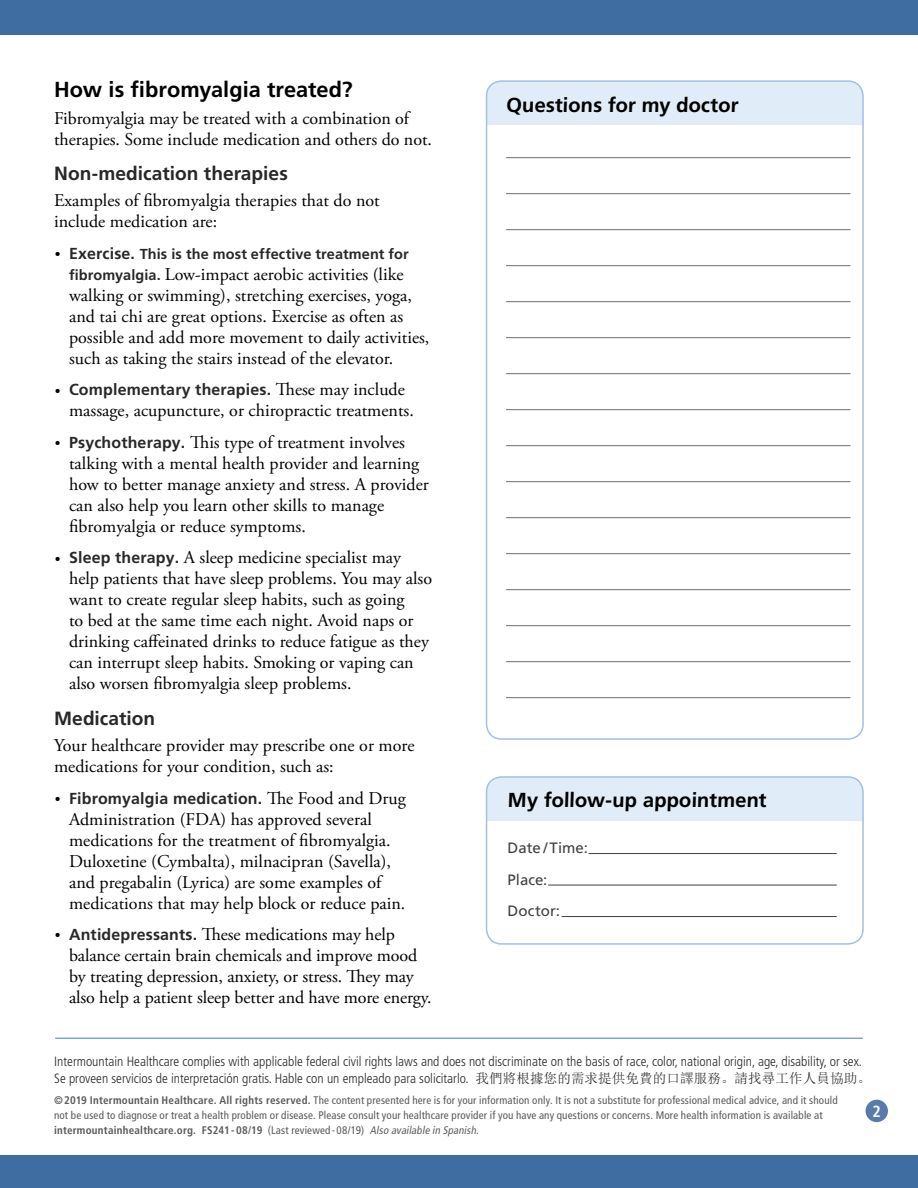
<style>
.page{position:relative;width:918px;height:1188px;background:#fff}
.page>*{position:absolute;margin:0;border:0;box-sizing:border-box;transform-origin:0 0}
.Level_1__h2{font:700 21.75px "Frutiger LT Std";color:#000}
.Main_table{font:700 20.25px "Frutiger LT Std";color:#000}
.Level_2__h3{font:700 19.2px "Frutiger LT Std";color:#292829}
.Main_tight_1{font:18px/21px "Adobe Garamond Pro";color:#000}
.Page_Number{font:700 condensed 16.2px "Frutiger LT Std";color:#fff}
.t1{font:700 15.9px "Frutiger LT Std";letter-spacing:.01em;color:#292829}
.Main_table-2{font:15px "Frutiger LT Std";letter-spacing:.005em;color:#414042}
.t2{font:700 14.4px "Frutiger LT Std";letter-spacing:.01em;color:#292829}
.t3{font:300 condensed 13.5px/16.5px "Frutiger LT Std";color:#292829}
.Footer___h6{font:condensed 10.95px/15px "Frutiger LT Std";letter-spacing:.015em;color:#58595b}
.s1{font-family:"Adobe Garamond Pro";font-weight:400;font-size:15px;color:#000}
.s2{font-size:15.9px}
.s3{font-family:"Frutiger LT Std";font-weight:700;font-size:14.4px;color:#292829}
.s4{font-family:"Adobe Garamond Pro";font-weight:400;font-size:18px;color:#000}
.s5{font-size:15px}
.s6{font-family:"Frutiger LT Std";font-weight:700;font-size:15.9px;color:#292829}
.s7{font-family:"Sim Sun";font-weight:400;font-stretch:normal}
.s8{font-weight:700}
.s9{font-style:italic;color:#5d5d60}
</style>
<div class="page">
<div style="left:0;top:0;width:918px;height:35px;background:#3f6ca1"></div>
<div style="left:0;top:1156px;width:918px;height:32px;background:#3f6ca1"></div>
<div style="left:866px;top:1100px;width:22px;height:22px;background:#587bac;border-radius:50%"></div>
<hr style="left:55px;top:1038px;width:808px;height:1px;background:#7ba6d8">
<div style="left:487px;top:81px;width:376px;height:43px;background:#e0ecf8"></div>
<div style="left:486px;top:80px;width:378px;height:660px;border:2px solid #a4bfe4;border-radius:15px"></div>
<hr style="left:506px;top:157px;width:344px;height:1px;background:#6d6e71">
<hr style="left:506px;top:193px;width:344px;height:1px;background:#6d6e71">
<hr style="left:506px;top:229px;width:344px;height:1px;background:#6d6e71">
<hr style="left:506px;top:265px;width:344px;height:1px;background:#6d6e71">
<hr style="left:506px;top:301px;width:344px;height:1px;background:#6d6e71">
<hr style="left:506px;top:337px;width:344px;height:1px;background:#6d6e71">
<hr style="left:506px;top:373px;width:344px;height:1px;background:#6d6e71">
<hr style="left:506px;top:409px;width:344px;height:1px;background:#6d6e71">
<hr style="left:506px;top:445px;width:344px;height:1px;background:#6d6e71">
<hr style="left:506px;top:481px;width:344px;height:1px;background:#6d6e71">
<hr style="left:506px;top:517px;width:344px;height:1px;background:#6d6e71">
<hr style="left:506px;top:553px;width:344px;height:1px;background:#6d6e71">
<hr style="left:506px;top:589px;width:344px;height:1px;background:#6d6e71">
<hr style="left:506px;top:625px;width:344px;height:1px;background:#6d6e71">
<hr style="left:506px;top:661px;width:344px;height:1px;background:#6d6e71">
<hr style="left:506px;top:697px;width:344px;height:1px;background:#6d6e71">
<div style="left:487px;top:777px;width:376px;height:43px;background:#e0ecf8"></div>
<div style="left:486px;top:776px;width:378px;height:169px;border:2px solid #a4bfe4;border-radius:15px"></div>
<hr style="left:589px;top:853px;width:248px;height:1px;background:#414042">
<hr style="left:548px;top:885px;width:289px;height:1px;background:#414042">
<hr style="left:562px;top:916px;width:275px;height:1px;background:#414042">
<p class="Level_1__h2" style="left:54px;top:77px;width:300px">How is fibromyalgia treated?</p>
<p class="Main_tight_1" style="left:54px;top:108px;width:379px">Fibromyalgia may be treated with a combination of therapies. Some include medication and others do not.</p>
<p class="Level_2__h3" style="left:54px;top:162px;width:235px">Non-medication therapies</p>
<p class="Main_tight_1" style="left:54px;top:191px;width:327px">Examples of fibromyalgia therapies that do not include medication are:</p>
<p class="t2" style="left:55px;top:245px;width:355px"><span class="s1">•</span> <span class="s2">Exercise.</span> This is the most effective treatment for</p>
<p class="Main_tight_1" style="left:69px;top:264px;width:362px"><span class="s3">fibromyalgia.</span> Low-impact aerobic activities (like walking or swimming), stretching exercises, yoga, and tai chi are great options. Exercise as often as possible and add more movement to daily activities, such as taking the stairs instead of the elevator.</p>
<p class="t1" style="left:55px;top:381px;width:352px"><span class="s1">•</span> Complementary therapies. <span class="s4">These may include</span></p>
<p class="Main_tight_1" style="left:69px;top:401px;width:346px">massage, acupuncture, or chiropractic treatments.</p>
<p class="Main_tight_1" style="left:69px;top:432px;width:361px;text-indent:-14px"><span class="s5">•</span> <span class="s6">Psychotherapy.</span> This type of treatment involves talking with a mental health provider and learning how to better manage anxiety and stress. A provider can also help you learn other skills to manage fibromyalgia or reduce symptoms.</p>
<p class="Main_tight_1" style="left:69px;top:548px;width:365px;text-indent:-14px"><span class="s5">•</span> <span class="s6">Sleep therapy.</span> A sleep medicine specialist may help patients that have sleep problems. You may also want to create regular sleep habits, such as going<br>to bed at the same time each night. Avoid naps or drinking caffeinated drinks to reduce fatigue as they can interrupt sleep habits. Smoking or vaping can also worsen fibromyalgia sleep problems.</p>
<p class="Level_2__h3" style="left:54px;top:707px;width:103px">Medication</p>
<p class="Main_tight_1" style="left:54px;top:736px;width:362px">Your healthcare provider may prescribe one or more medications for your condition, such as:</p>
<p class="t1" style="left:55px;top:789px;width:353px"><span class="s1">•</span> Fibromyalgia medication. <span class="s4">The Food and Drug</span></p>
<p class="Main_tight_1" style="left:69px;top:809px;width:338px">Administration (FDA) has approved several medications for the treatment of fibromyalgia.<br>Duloxetine (Cymbalta), milnacipran (Savella), and pregabalin (Lyrica) are some examples of medications that may help block or reduce pain.</p>
<p class="Main_tight_1" style="left:69px;top:925px;width:364px;text-indent:-14px"><span class="s5">•</span> <span class="s6">Antidepressants.</span> These medications may help balance certain brain chemicals and improve mood by treating depression, anxiety, or stress. They may also help a patient sleep better and have more energy.</p>
<p class="Main_table" style="left:506px;top:93px;width:235px">Questions for my doctor</p>
<p class="Main_table" style="left:508px;top:788px;width:261px">My follow-up appointment</p>
<p class="Main_table-2" style="left:508px;top:839px;width:82px">Date / Time:</p>
<p class="Main_table-2" style="left:508px;top:871px;width:41px">Place:</p>
<p class="Main_table-2" style="left:508px;top:902px;width:54px">Doctor:</p>
<p class="t3" style="left:54px;top:1053px;width:818px">Intermountain Healthcare complies with applicable federal civil rights laws and does not discriminate on the basis of race, color, national origin, age, disability, or sex.<br>Se proveen servicios de interpretación gratis. Hable con un empleado para solicitarlo. <span class="s7">我們將根據您的需求提供免費的口譯服務。請找尋工作人員協助。</span></p>
<p class="Footer___h6" style="left:54px;top:1093px;width:785px"><span class="s8">©2019 Intermountain Healthcare. All rights reserved.</span> The content presented here is for your information only. It is not a substitute for professional medical advice, and it should not be used to diagnose or treat a health problem or disease. Please consult your healthcare provider if you have any questions or concerns. More health information is available at <span class="s8">intermountainhealthcare.org. FS241-08/19</span> (Last reviewed-08/19) <span class="s9">Also available in Spanish.</span></p>
<p class="Page_Number" style="left:873px;top:1101px;width:10px">2</p>
</div>
